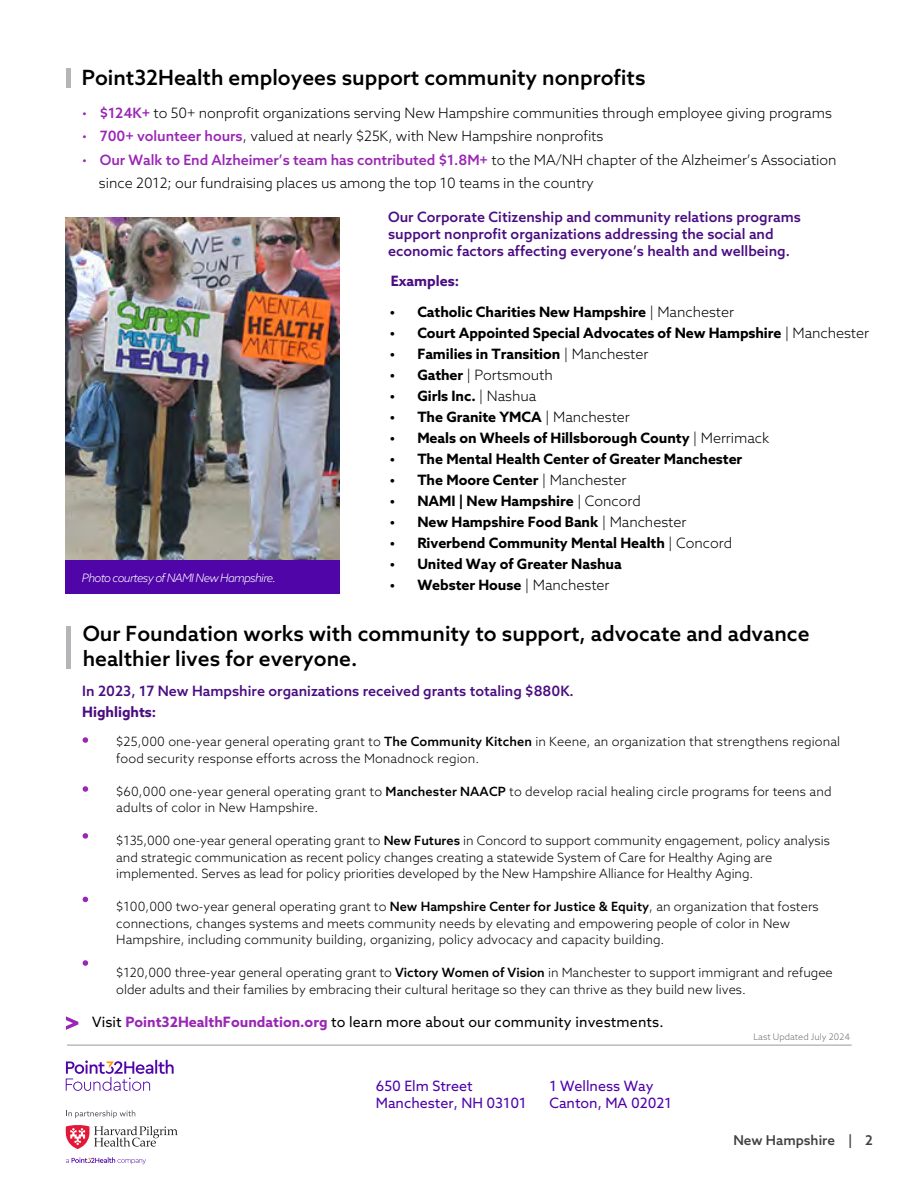
<style>
.page{position:relative;width:918px;height:1188px;background:#fff}
.page>*{position:absolute;margin:0;border:0;box-sizing:border-box;transform-origin:0 0}
.t1{font:500 21px/25.2px "Azo Sans";color:#000}
.t2{font:700 14.25px "Azo Sans";letter-spacing:-.005em;color:#000}
.t3{font:300 14.25px/23.1px "Azo Sans";letter-spacing:-.005em;color:#000}
.t4{font:500 14.25px/17.1px "Azo Sans";color:#4a0d82}
.t5{font:14.25px "Azo Sans";letter-spacing:.01em;color:#000}
.t6{font:14.25px/17.1px "Azo Sans";color:#4e01aa}
.t7{font:700 14.25px "Azo Sans";color:#4a0d82}
.t8{font:500 13.5px "Azo Sans";color:#414042}
.t9{font:300 12.75px/16.5px "Azo Sans";letter-spacing:.005em;color:#000}
.t10{font:italic 300 11.7px "Azo Sans";letter-spacing:-.055em;color:#fff}
.t11{font:300 9px "Azo Sans";color:#707070}
.s1{color:#9b26b6}
.s2{font-weight:500;color:#9b26b6}
.s3{font-weight:300}
.s4{font-weight:700}
.s5{font-weight:500}
.s6{font-weight:700;color:#9b26b6}
</style>
<div class="page">
<div style="left:66px;top:557px;width:274px;height:37px;background:#4f05a8"></div>
<img style="left:66px;top:217px;width:274px;height:343px">
<svg style="left:83px;top:737px;width:5px;height:6px"></svg>
<svg style="left:83px;top:786px;width:5px;height:6px"></svg>
<svg style="left:83px;top:833px;width:5px;height:6px"></svg>
<svg style="left:83px;top:897px;width:5px;height:5px"></svg>
<svg style="left:83px;top:960px;width:5px;height:6px"></svg>
<hr style="left:66px;top:68px;width:4px;height:19px;background:#b3b5b7">
<hr style="left:66px;top:626px;width:4px;height:43px;background:#b3b5b7">
<hr style="left:67px;top:1045px;width:785px;height:1px;background:#999">
<svg style="left:66px;top:1016px;width:12px;height:14px"></svg>
<svg style="left:66px;top:1125px;width:112px;height:24px"></svg>
<svg style="left:66px;top:1157px;width:80px;height:7px"></svg>
<svg style="left:66px;top:1060px;width:108px;height:31px"></svg>
<svg style="left:66px;top:1110px;width:69px;height:8px"></svg>
<h1 class="t1" style="left:82px;top:65px;width:565px">Point32Health employees support community nonprofits</h1>
<p class="t3" style="left:82px;top:102px;width:752px"><span class="s1">•</span> <span class="s2">$124K+</span> to 50+ nonprofit organizations serving New Hampshire communities through employee giving programs</p>
<p class="t3" style="left:82px;top:125px;width:523px"><span class="s1">•</span> <span class="s2">700+ volunteer hours</span>, valued at nearly $25K, with New Hampshire nonprofits</p>
<p class="t3" style="left:99px;top:148px;width:739px;text-indent:-17px"><span class="s1">•</span> <span class="s2">Our Walk to End Alzheimer’s team has contributed $1.8M+</span> to the MA/NH chapter of the Alzheimer’s Association since 2012; our fundraising places us among the top 10 teams in the country</p>
<p class="t4" style="left:388px;top:208px;width:414px">Our Corporate Citizenship and community relations programs support nonprofit organizations addressing the social and economic factors affecting everyone’s health and wellbeing.</p>
<p class="t10" style="left:82px;top:570px;width:196px">Photo courtesy of NAMI New Hampshire.</p>
<p class="t7" style="left:391px;top:271px;width:70px">Examples:</p>
<p class="t2" style="left:390px;top:302px;width:346px">• Catholic Charities New Hampshire <span class="s3">| Manchester</span></p>
<p class="t2" style="left:390px;top:323px;width:481px">• Court Appointed Special Advocates of New Hampshire <span class="s3">| Manchester</span></p>
<p class="t2" style="left:390px;top:344px;width:260px">• Families in Transition <span class="s3">| Manchester</span></p>
<p class="t3" style="left:390px;top:363px;width:165px"><span class="s4">• Gather</span> | Portsmouth</p>
<p class="t2" style="left:390px;top:386px;width:148px">• Girls Inc. <span class="s3">| Nashua</span></p>
<p class="t2" style="left:390px;top:407px;width:242px">• The Granite YMCA <span class="s3">| Manchester</span></p>
<p class="t2" style="left:390px;top:428px;width:381px">• Meals on Wheels of Hillsborough County <span class="s3">| Merrimack</span></p>
<p class="t2" style="left:390px;top:449px;width:354px">• The Mental Health Center of Greater Manchester</p>
<p class="t2" style="left:390px;top:470px;width:238px">• The Moore Center <span class="s3">| Manchester</span></p>
<p class="t2" style="left:390px;top:491px;width:253px">• NAMI | New Hampshire <span class="s3">| Concord</span></p>
<p class="t2" style="left:390px;top:512px;width:298px">• New Hampshire Food Bank <span class="s3">| Manchester</span></p>
<p class="t2" style="left:390px;top:533px;width:344px">• Riverbend Community Mental Health <span class="s3">| Concord</span></p>
<p class="t2" style="left:390px;top:554px;width:233px">• United Way of Greater Nashua</p>
<p class="t2" style="left:390px;top:575px;width:221px">• Webster House <span class="s3">| Manchester</span></p>
<h1 class="t1" style="left:83px;top:620px;width:728px">Our Foundation works with community to support, advocate and advance healthier lives for everyone.</h1>
<p class="t4" style="left:82px;top:682px;width:493px">In 2023, 17 New Hampshire organizations received grants totaling $880K.</p>
<p class="t7" style="left:82px;top:703px;width:76px">Highlights:</p>
<p class="t9" style="left:116px;top:733px;width:725px">$25,000 one-year general operating grant to <span class="s5">The Community Kitchen</span> in Keene, an organization that strengthens regional food security response efforts across the Monadnock region.</p>
<p class="t9" style="left:116px;top:783px;width:717px">$60,000 one-year general operating grant to <span class="s5">Manchester NAACP</span> to develop racial healing circle programs for teens and adults of color in New Hampshire.</p>
<p class="t9" style="left:116px;top:832px;width:715px">$135,000 one-year general operating grant to <span class="s5">New Futures</span> in Concord to support community engagement, policy analysis and strategic communication as recent policy changes creating a statewide System of Care for Healthy Aging are implemented. Serves as lead for policy priorities developed by the New Hampshire Alliance for Healthy Aging.</p>
<p class="t9" style="left:116px;top:898px;width:704px">$100,000 two-year general operating grant to <span class="s5">New Hampshire Center for Justice &amp; Equity</span>, an organization that fosters connections, changes systems and meets community needs by elevating and empowering people of color in New<br>Hampshire, including community building, organizing, policy advocacy and capacity building.</p>
<p class="t9" style="left:116px;top:964px;width:718px">$120,000 three-year general operating grant to <span class="s5">Victory Women of Vision</span> in Manchester to support immigrant and refugee older adults and their families by embracing their cultural heritage so they can thrive as they build new lives.</p>
<p class="t5" style="left:92px;top:1013px;width:573px">Visit <span class="s6">Point32HealthFoundation.org</span> to learn more about our community investments.</p>
<p class="t6" style="left:376px;top:1077px;width:152px">650 Elm Street<br>Manchester, NH 03101</p>
<p class="t6" style="left:549px;top:1077px;width:124px">1 Wellness Way<br>Canton, MA 02021</p>
<p class="t11" style="left:753px;top:1031px;width:98px">Last Updated July 2024</p>
<p class="t8" style="left:733px;top:1131px;width:141px">New Hampshire | 2</p>
</div>
